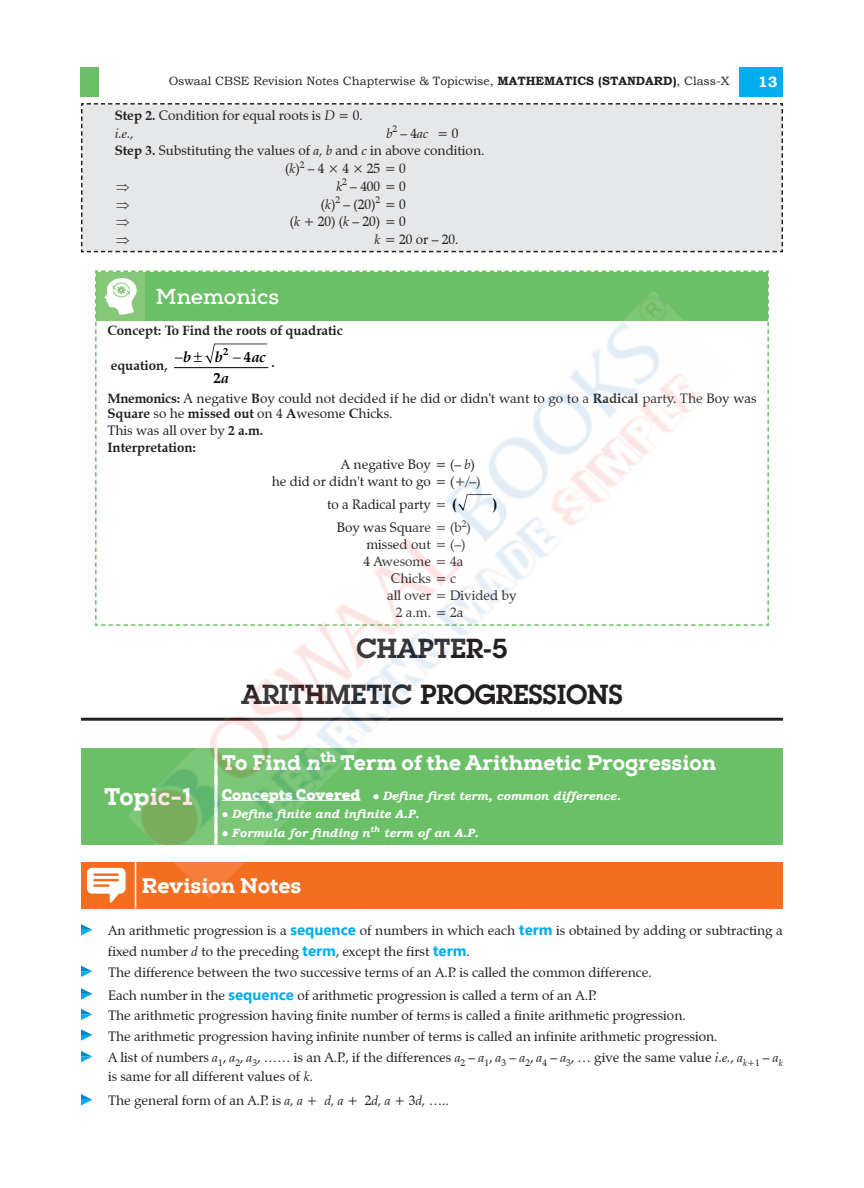
<style>
.page{position:relative;width:864px;height:1188px;background:#fff}
.page>*{position:absolute;margin:0;border:0;box-sizing:border-box;transform-origin:0 0}
.Chap_Name{font:600 27px "Lubalin Graph Std";color:#231f20}
.t1{font:800 24px "Nexa Slab";color:#fff}
.t2{font:800 21px "Nexa Slab";color:#fff}
.t3{font:700 21px "Nexa Slab";color:#fff}
.t4{font:italic 700 15px/21.3px "Zapf Calligraphic 801 BT";color:#000}
.t5{font:700 15px "Bookman Old Style";color:#fff}
.t6{font:700 15px "Zapf Calligraphic 801 BT";color:#000}
.Quick_Review_paragra{font:13.5px/14.9px "Zapf Calligraphic 801 BT";color:#231f20}
.t7{font:700 13.5px/17px "Zapf Calligraphic 801 BT";color:#231f20}
.Quick_Review_paragra-2{font:italic 13.5px "Zapf Calligraphic 801 BT";color:#231f20}
.t8{font:italic 700 12px "Bookman Old Style";color:#fff}
.t9{font:12px "Bookman Old Style";color:#231f20}
.t10{font:700 10.5px "Zapf Calligraphic 801 BT";color:#000}
.s1{font-weight:700}
.s2{font-style:italic}
.s3{font-style:normal}
.s4{font-weight:400}
.s5{font-weight:700;font-size:15px;color:#000}
.s6{font-family:"Nexa Slab";font-weight:900;font-style:normal;font-size:15px}
.s7{font-family:"Gisha";font-weight:700;font-size:15px;color:#00aeef}
</style>
<div class="page">
<div style="left:739px;top:67px;width:44px;height:29px;background:#00aeef"></div>
<div style="left:80px;top:68px;width:18px;height:29px;background:#6bc067"></div>
<hr style="left:81px;top:718px;width:702px;height:3px;background:#231f20">
<div style="left:81px;top:748px;width:135px;height:96px;background:#6bc067"></div>
<div style="left:216px;top:748px;width:567px;height:96px;background:#6bc067"></div>
<div style="left:81px;top:862px;width:55px;height:47px;background:#f36e21"></div>
<div style="left:136px;top:862px;width:647px;height:47px;background:#f36e21"></div>
<hr style="left:135px;top:862px;width:1px;height:47px;background:#fff">
<svg style="left:87px;top:868px;width:39px;height:35px"></svg>
<svg style="left:81px;top:924px;width:11px;height:11px"></svg>
<svg style="left:81px;top:966px;width:11px;height:11px"></svg>
<svg style="left:81px;top:988px;width:11px;height:12px"></svg>
<svg style="left:81px;top:1009px;width:11px;height:11px"></svg>
<svg style="left:81px;top:1029px;width:11px;height:12px"></svg>
<svg style="left:81px;top:1051px;width:11px;height:11px"></svg>
<svg style="left:81px;top:1094px;width:11px;height:11px"></svg>
<img style="left:130px;top:626px;width:604px;height:270px">
<svg style="left:95px;top:271px;width:674px;height:355px"></svg>
<div style="left:81px;top:103px;width:702px;height:150px;background:#e6e7e9"></div>
<p class="t9" style="left:169px;top:73px;width:562px">Oswaal CBSE Revision Notes Chapterwise &amp; Topicwise, <span class="s1">MATHEMATICS (STANDARD)</span>, Class-X</p>
<p class="t5" style="left:758px;top:71px;width:21px">13</p>
<p class="Quick_Review_paragra" style="left:115px;top:108px;width:249px"><span class="s1">Step 2.</span> Condition for equal roots is <span class="s2">D</span> = 0.</p>
<p class="Quick_Review_paragra-2" style="left:115px;top:125px;width:20px">i.e.,</p>
<p class="Quick_Review_paragra" style="left:387px;top:126px;width:73px"><span class="s2">b</span><sup>2</sup> – 4<span class="s2">ac</span> = 0</p>
<p class="Quick_Review_paragra" style="left:115px;top:143px;width:371px"><span class="s1">Step 3.</span> Substituting the values of <span class="s2">a, b</span> and <span class="s2">c</span> in above condition.</p>
<p class="Quick_Review_paragra" style="left:285px;top:161px;width:122px">(<span class="s2">k</span>)<sup>2</sup> – 4 × 4 × 25 = 0</p>
<p class="Quick_Review_paragra" style="left:336px;top:179px;width:71px"><span class="s2">k</span><sup>2</sup> – 400 = 0</p>
<p class="Quick_Review_paragra" style="left:321px;top:196px;width:87px">(<span class="s2">k</span>)<sup>2</sup> – (20)<sup>2</sup> = 0</p>
<p class="Quick_Review_paragra" style="left:290px;top:214px;width:118px">(<span class="s2">k</span> + 20) (<span class="s2">k</span> – 20) = 0</p>
<p class="Quick_Review_paragra" style="left:374px;top:232px;width:86px"><span class="s2">k</span> = 20 or – 20.</p>
<p class="t3" style="left:156px;top:284px;width:125px">Mnemonics</p>
<p class="t7" style="left:107px;top:322px;width:237px">Concept: To Find the roots of quadratic</p>
<p class="t7" style="left:111px;top:357px;width:58px">equation,</p>
<p class="t10" style="left:223px;top:345px;width:7px">2</p>
<p class="t4" style="left:175px;top:346px;width:18px">−b</p>
<p class="t4" style="left:213px;top:346px;width:54px">b−ac<br><span class="s3">2</span>a</p>
<p class="t6" style="left:244px;top:347px;width:9px">4</p>
<p class="t7" style="left:272px;top:354px;width:5px">.</p>
<p class="Quick_Review_paragra" style="left:107px;top:391px;width:651px"><span class="s1">Mnemonics:</span> A negative <span class="s1">B</span>oy could not decided if he did or didn't want to go to a <span class="s1">Radical</span> party. The Boy was<br><span class="s1">Square</span> so he <span class="s1">missed out</span> on 4 <span class="s1">A</span>wesome <span class="s1">C</span>hicks.</p>
<p class="t7" style="left:107px;top:422px;width:157px"><span class="s4">This was all over by</span> 2 a.m.<br>Interpretation:</p>
<p class="Quick_Review_paragra" style="left:272px;top:456px;width:210px;line-height:17px;text-indent:69px">A negative Boy = (– <span class="s2">b</span>) he did or didn't want to go = (+/–)</p>
<p class="Quick_Review_paragra" style="left:327px;top:497px;width:132px">to a Radical party = <span class="s5">(</span></p>
<p class="t6" style="left:492px;top:495px;width:6px">)</p>
<p class="Quick_Review_paragra" style="left:337px;top:520px;width:136px">Boy was Square = (b<sup>2</sup>)</p>
<p class="Quick_Review_paragra" style="left:366px;top:537px;width:101px">missed out = (–)</p>
<p class="Quick_Review_paragra" style="left:364px;top:554px;width:101px">4 Awesome = 4a</p>
<p class="Quick_Review_paragra" style="left:391px;top:571px;width:67px">Chicks = c</p>
<p class="Quick_Review_paragra" style="left:387px;top:588px;width:131px">all over = Divided by</p>
<p class="Quick_Review_paragra" style="left:396px;top:605px;width:69px">2 a.m. = 2a</p>
<p class="Chap_Name" style="left:356px;top:630px;width:153px">CHAPTER-5</p>
<p class="Chap_Name" style="left:241px;top:677px;width:383px">ARITHMETIC PROGRESSIONS</p>
<p class="t2" style="left:222px;top:750px;width:496px">To Find <span class="s2">n</span><sup>th</sup> Term of the Arithmetic Progression</p>
<p class="t8" style="left:222px;top:787px;width:400px"><span class="s6">Concepts Covered</span> ● Define first term, common difference.</p>
<p class="t8" style="left:222px;top:805px;width:199px">● Define finite and infinite A.P.</p>
<p class="t8" style="left:222px;top:824px;width:258px">● Formula for finding n<sup>th</sup> term of an A.P.</p>
<p class="t2" style="left:142px;top:872px;width:161px">Revision Notes</p>
<p class="Quick_Review_paragra" style="left:108px;top:920px;width:676px;line-height:21px">An arithmetic progression is a <span class="s7">sequence</span> of numbers in which each <span class="s7">term</span> is obtained by adding or subtracting a fixed number <span class="s2">d</span> to the preceding <span class="s7">term</span>, except the first <span class="s7">term</span>.</p>
<p class="Quick_Review_paragra" style="left:108px;top:965px;width:545px">The difference between the two successive terms of an A.P. is called the common difference.</p>
<p class="Quick_Review_paragra" style="left:108px;top:988px;width:490px">Each number in the <span class="s7">sequence</span> of arithmetic progression is called a term of an A.P.</p>
<p class="Quick_Review_paragra" style="left:108px;top:1008px;width:579px">The arithmetic progression having finite number of terms is called a finite arithmetic progression.</p>
<p class="Quick_Review_paragra" style="left:108px;top:1029px;width:611px">The arithmetic progression having infinite number of terms is called an infinite arithmetic progression.</p>
<p class="Quick_Review_paragra" style="left:108px;top:1048px;width:676px;line-height:18.9px">A list of numbers <span class="s2">a</span><sub>1</sub>, <span class="s2">a</span><sub>2</sub>, <span class="s2">a</span><sub>3</sub>, …… is an A.P., if the differences <span class="s2">a</span><sub>2</sub> – <span class="s2">a</span><sub>1</sub>, <span class="s2">a</span><sub>3</sub> – <span class="s2">a</span><sub>2</sub>, <span class="s2">a</span><sub>4</sub> – <span class="s2">a</span><sub>3</sub>, … give the same value <span class="s2">i.e.</span>, <span class="s2">a</span><sub>k</sub><sub>+1</sub> – <span class="s2">a</span><sub>k </sub>is same for all different values of <span class="s2">k</span>.</p>
<p class="Quick_Review_paragra" style="left:108px;top:1093px;width:342px">The general form of an A.P. is <span class="s2">a, a + d, a</span> + 2<span class="s2">d, a</span> + 3<span class="s2">d,</span> …..</p>
<p class="t1" style="left:104px;top:781px;width:90px">Topic-1</p>
</div>
